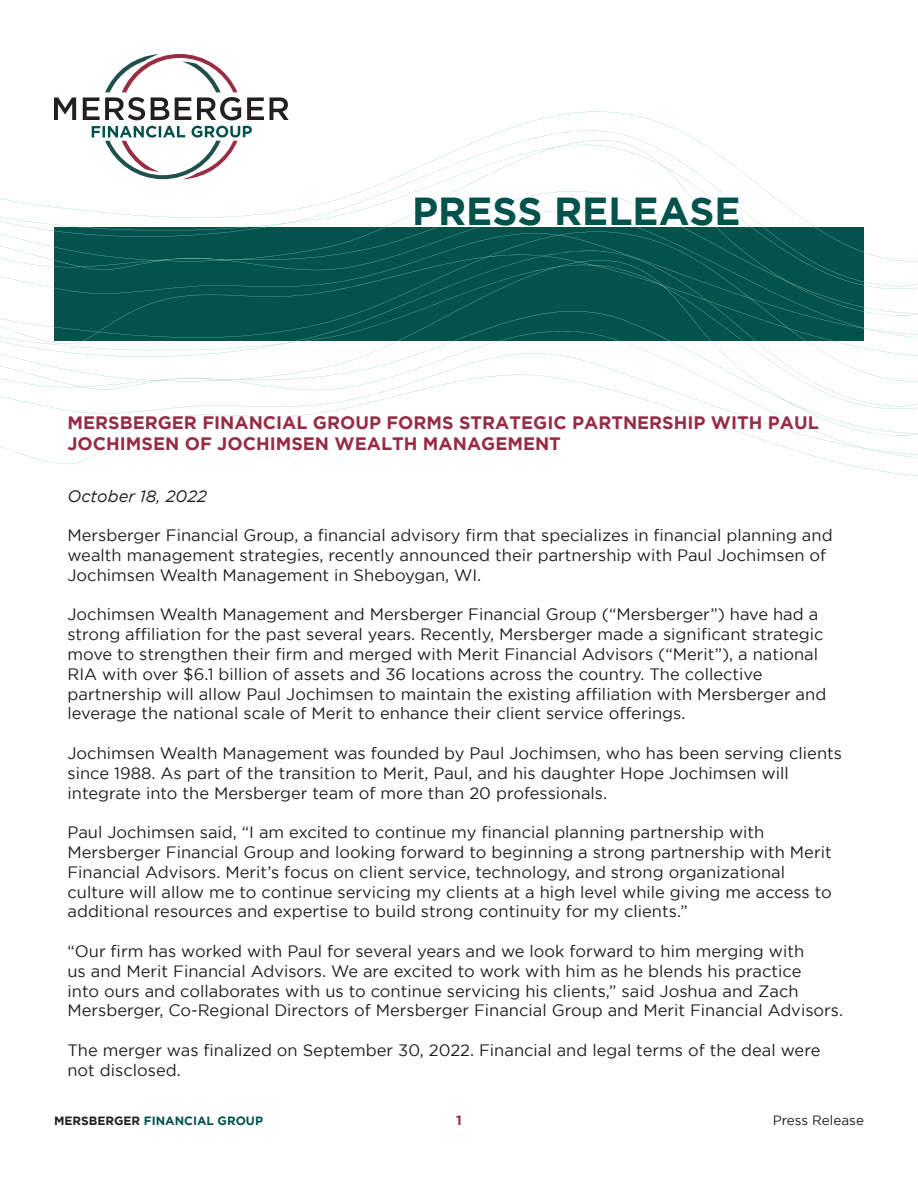
<style>
.page{position:relative;width:918px;height:1188px;background:#fff}
.page>*{position:absolute;margin:0;border:0;box-sizing:border-box;transform-origin:0 0}
.t1{font:700 39px "Gotham";color:#03524c}
.t2{font:700 18px/21.6px "Gotham";color:#972c46}
.Paragraph_Style_2{font:16.5px/19.8px "Gotham";color:#231f20}
.Paragraph_Style_2-2{font:italic 16.5px "Gotham";color:#231f20}
.t3{font:13.5px "Gotham";color:#231f20}
.t4{font:700 13.5px "Gotham";color:#972c46}
.t5{font:700 12px "Gotham";color:#03524c}
.s1{color:#231f20}
</style>
<div class="page">
<svg style="left:158px;top:145px;width:597px;height:37px"></svg>
<svg style="left:0;top:182px;width:806px;height:39px"></svg>
<svg style="left:0;top:221px;width:918px;height:44px;fill:#03524c"></svg>
<svg style="left:0;top:265px;width:918px;height:49px;fill:#03524c"></svg>
<svg style="left:0;top:314px;width:918px;height:162px"></svg>
<svg style="left:54px;top:97px;width:22px;height:23px"></svg>
<svg style="left:247px;top:97px;width:17px;height:23px"></svg>
<svg style="left:270px;top:97px;width:19px;height:23px"></svg>
<svg style="left:83px;top:54px;width:158px;height:66px"></svg>
<svg style="left:92px;top:126px;width:160px;height:53px"></svg>
<p class="t1" style="left:412px;top:189px;width:330px">PRESS RELEASE</p>
<p class="t2" style="left:68px;top:411px;width:753px">MERSBERGER FINANCIAL GROUP FORMS STRATEGIC PARTNERSHIP WITH PAUL<br>JOCHIMSEN OF JOCHIMSEN WEALTH MANAGEMENT</p>
<p class="Paragraph_Style_2-2" style="left:68px;top:487px;width:141px">October 18, 2022</p>
<p class="Paragraph_Style_2" style="left:68px;top:525px;width:767px">Mersberger Financial Group, a financial advisory firm that specializes in financial planning and wealth management strategies, recently announced their partnership with Paul Jochimsen of<br>Jochimsen Wealth Management in Sheboygan, WI.</p>
<p class="Paragraph_Style_2" style="left:68px;top:604px;width:760px">Jochimsen Wealth Management and Mersberger Financial Group (“Mersberger”) have had a strong affiliation for the past several years. Recently, Mersberger made a significant strategic move to strengthen their firm and merged with Merit Financial Advisors (“Merit”), a national RIA with over $6.1 billion of assets and 36 locations across the country. The collective partnership will allow Paul Jochimsen to maintain the existing affiliation with Mersberger and leverage the national scale of Merit to enhance their client service offerings.</p>
<p class="Paragraph_Style_2" style="left:68px;top:743px;width:776px">Jochimsen Wealth Management was founded by Paul Jochimsen, who has been serving clients since 1988. As part of the transition to Merit, Paul, and his daughter Hope Jochimsen will integrate into the Mersberger team of more than 20 professionals.</p>
<p class="Paragraph_Style_2" style="left:68px;top:822px;width:766px">Paul Jochimsen said, “I am excited to continue my financial planning partnership with Mersberger Financial Group and looking forward to beginning a strong partnership with Merit Financial Advisors. Merit’s focus on client service, technology, and strong organizational culture will allow me to continue servicing my clients at a high level while giving me access to additional resources and expertise to build strong continuity for my clients.”</p>
<p class="Paragraph_Style_2" style="left:68px;top:941px;width:777px">“Our firm has worked with Paul for several years and we look forward to him merging with<br>us and Merit Financial Advisors. We are excited to work with him as he blends his practice<br>into ours and collaborates with us to continue servicing his clients,” said Joshua and Zach Mersberger, Co-Regional Directors of Mersberger Financial Group and Merit Financial Advisors.</p>
<p class="Paragraph_Style_2" style="left:68px;top:1040px;width:754px">The merger was finalized on September 30, 2022. Financial and legal terms of the deal were not disclosed.</p>
<p class="t5" style="left:54px;top:1114px;width:211px"><span class="s1">MERSBERGER</span> FINANCIAL GROUP</p>
<p class="t4" style="left:456px;top:1113px;width:7px">1</p>
<p class="t3" style="left:773px;top:1113px;width:93px">Press Release</p>
</div>
